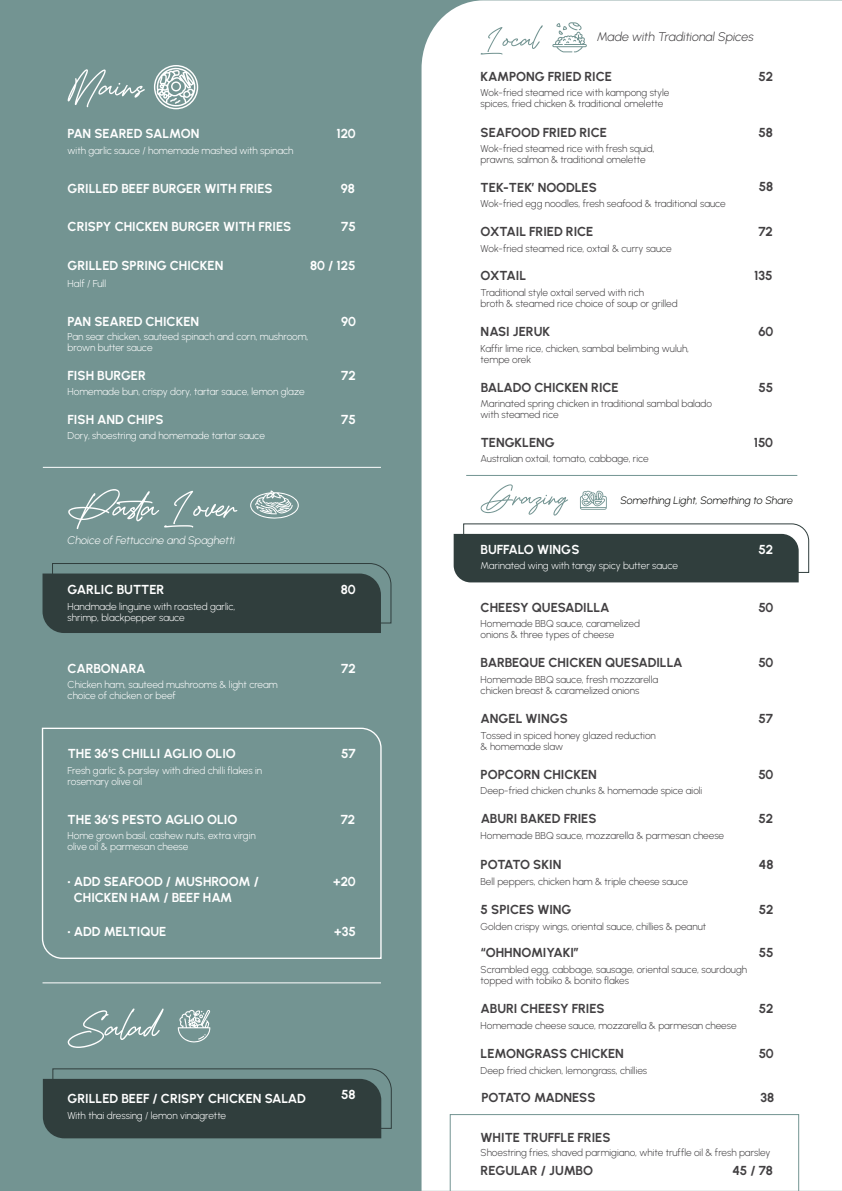
<style>
.page{position:relative;width:842px;height:1191px;background:#739492}
.page>*{position:absolute;margin:0;border:0;box-sizing:border-box;transform-origin:0 0}
.t1{font:70px "Drive Hearts";color:#fff}
.t2{font:52.5px "Drive Hearts";color:#739492}
.t3{font:52.2px "Drive Hearts";color:#739492}
.t4{font:700 13px "Urbanist";color:#424042}
.t5{font:700 13px/15.6px "Urbanist";color:#fff}
.t6{font:700 13px "Urbanist";letter-spacing:-.02em;color:#424042}
.t7{font:italic 300 12.5px "Urbanist";letter-spacing:-.005em;color:#424042}
.t8{font:italic 300 11px "Urbanist";letter-spacing:-.005em;color:#fff}
.t9{font:italic 300 10.7px "Urbanist";letter-spacing:-.005em;color:#040503}
.t10{font:300 10px/11px "Urbanist";letter-spacing:-.005em;color:#424042}
.t11{font:300 10px/11px "Urbanist";letter-spacing:-.005em;color:#fff}
</style>
<div class="page">
<svg style="left:41px;top:727px;width:341px;height:232px"></svg>
<svg style="left:250px;top:490px;width:49px;height:29px"></svg>
<hr style="left:43px;top:467px;width:338px;height:1px;background:#fff">
<hr style="left:43px;top:982px;width:338px;height:1px;background:#fff">
<div style="left:421px;top:0;width:421px;height:1190px;background:#fff"></div>
<hr style="left:466px;top:475px;width:331px;height:1px;background:#739492">
<svg style="left:552px;top:22px;width:35px;height:30px"></svg>
<div style="left:450px;top:1114px;width:349px;height:77px;background:#fff"></div>
<svg style="left:580px;top:490px;width:27px;height:20px"></svg>
<svg style="left:178px;top:1009px;width:32px;height:33px"></svg>
<svg style="left:154px;top:65px;width:44px;height:44px"></svg>
<svg style="left:43px;top:563px;width:349px;height:70px"></svg>
<svg style="left:43px;top:1068px;width:349px;height:70px"></svg>
<svg style="left:454px;top:523px;width:356px;height:59px;background:#586363"></svg>
<h1 class="t1" style="left:70px;top:45px;width:76px">Mains</h1>
<h3 class="t5" style="left:68px;top:126px;width:133px">PAN SEARED SALMON</h3>
<p class="t11" style="left:68px;top:145px;width:227px">with garlic sauce / homemade mashed with spinach</p>
<h3 class="t5" style="left:68px;top:180px;width:206px">GRILLED BEEF BURGER WITH FRIES</h3>
<h3 class="t5" style="left:68px;top:219px;width:225px">CRISPY CHICKEN BURGER WITH FRIES</h3>
<h3 class="t5" style="left:68px;top:257px;width:157px">GRILLED SPRING CHICKEN</h3>
<p class="t11" style="left:68px;top:277px;width:40px">Half / Full</p>
<h3 class="t5" style="left:337px;top:125px;width:21px">120</h3>
<h3 class="t5" style="left:341px;top:180px;width:16px">98</h3>
<h3 class="t5" style="left:341px;top:219px;width:16px">75</h3>
<h3 class="t5" style="left:310px;top:257px;width:47px">80 / 125</h3>
<h3 class="t5" style="left:68px;top:313px;width:133px">PAN SEARED CHICKEN</h3>
<h3 class="t5" style="left:341px;top:313px;width:16px">90</h3>
<p class="t11" style="left:68px;top:331px;width:242px">Pan sear chicken, sauteed spinach and corn, mushroom, brown butter sauce</p>
<h3 class="t5" style="left:68px;top:367px;width:80px">FISH BURGER</h3>
<h3 class="t5" style="left:341px;top:367px;width:16px">72</h3>
<p class="t11" style="left:68px;top:385px;width:238px">Homemade bun, crispy dory, tartar sauce, lemon glaze</p>
<h3 class="t5" style="left:68px;top:411px;width:97px">FISH AND CHIPS</h3>
<h3 class="t5" style="left:341px;top:411px;width:16px">75</h3>
<p class="t11" style="left:68px;top:430px;width:199px">Dory, shoestring and homemade tartar sauce</p>
<h1 class="t1" style="left:68px;top:466px;width:171px">Pasta Lover</h1>
<p class="t8" style="left:68px;top:532px;width:169px">Choice of Fettuccine and Spaghetti</p>
<h3 class="t5" style="left:68px;top:581px;width:98px">GARLIC BUTTER</h3>
<p class="t11" style="left:68px;top:600px;width:169px">Handmade linguine with roasted garlic, shrimp, blackpepper sauce</p>
<h3 class="t5" style="left:341px;top:581px;width:16px">80</h3>
<h3 class="t5" style="left:68px;top:660px;width:80px">CARBONARA</h3>
<p class="t11" style="left:68px;top:678px;width:212px">Chicken ham, sauteed mushrooms &amp; light cream choice of chicken or beef</p>
<h3 class="t5" style="left:341px;top:660px;width:16px">72</h3>
<h3 class="t5" style="left:68px;top:745px;width:170px">THE 36’S CHILLI AGLIO OLIO</h3>
<p class="t11" style="left:68px;top:764px;width:196px">Fresh garlic &amp; parsley with dried chilli flakes in rosemary olive oil</p>
<h3 class="t5" style="left:341px;top:745px;width:16px">57</h3>
<h3 class="t5" style="left:68px;top:811px;width:171px">THE 36’S PESTO AGLIO OLIO</h3>
<p class="t11" style="left:68px;top:829px;width:190px">Home grown basil, cashew nuts, extra virgin olive oil &amp; parmesan cheese</p>
<h3 class="t5" style="left:74px;top:873px;width:187px;text-indent:-6px">• ADD SEAFOOD / MUSHROOM /<br>CHICKEN HAM / BEEF HAM</h3>
<h3 class="t5" style="left:68px;top:922px;width:100px">• ADD MELTIQUE</h3>
<h3 class="t5" style="left:341px;top:811px;width:16px">72</h3>
<h3 class="t5" style="left:333px;top:873px;width:24px">+20</h3>
<h3 class="t5" style="left:334px;top:922px;width:23px">+35</h3>
<h1 class="t1" style="left:70px;top:985px;width:90px">Salad</h1>
<h3 class="t5" style="left:68px;top:1090px;width:240px">GRILLED BEEF / CRISPY CHICKEN SALAD</h3>
<p class="t11" style="left:68px;top:1109px;width:160px">With thai dressing / lemon vinaigrette</p>
<h3 class="t5" style="left:341px;top:1086px;width:16px">58</h3>
<h2 class="t2" style="left:484px;top:8px;width:56px">Local</h2>
<p class="t7" style="left:597px;top:29px;width:158px">Made with Traditional Spices</p>
<h3 class="t4" style="left:481px;top:68px;width:133px">KAMPONG FRIED RICE</h3>
<h3 class="t4" style="left:758px;top:68px;width:16px">52</h3>
<p class="t10" style="left:481px;top:87px;width:190px">Wok-fried steamed rice with kampong style spices, fried chicken &amp; traditional omelette</p>
<h3 class="t4" style="left:481px;top:124px;width:128px">SEAFOOD FRIED RICE</h3>
<p class="t10" style="left:481px;top:143px;width:176px">Wok-fried steamed rice with fresh squid, prawns, salmon &amp; traditional omelette</p>
<h3 class="t4" style="left:758px;top:124px;width:16px">58</h3>
<h3 class="t4" style="left:481px;top:179px;width:118px">TEK-TEK’ NOODLES</h3>
<p class="t10" style="left:481px;top:198px;width:247px">Wok-fried egg noodles, fresh seafood &amp; traditional sauce</p>
<h3 class="t4" style="left:759px;top:178px;width:16px">58</h3>
<h3 class="t4" style="left:481px;top:223px;width:114px">OXTAIL FRIED RICE</h3>
<p class="t10" style="left:481px;top:242px;width:193px">Wok-fried steamed rice, oxtail &amp; curry sauce</p>
<h3 class="t4" style="left:481px;top:267px;width:47px">OXTAIL</h3>
<p class="t10" style="left:481px;top:287px;width:199px">Traditional style oxtail served with rich<br>broth &amp; steamed rice choice of soup or grilled</p>
<h3 class="t4" style="left:758px;top:223px;width:16px">72</h3>
<h3 class="t4" style="left:754px;top:267px;width:20px">135</h3>
<h3 class="t4" style="left:481px;top:323px;width:71px">NASI JERUK</h3>
<p class="t10" style="left:481px;top:342px;width:210px">Kaffir lime rice, chicken, sambal belimbing wuluh, tempe orek</p>
<h3 class="t4" style="left:758px;top:323px;width:16px">60</h3>
<h3 class="t4" style="left:481px;top:378px;width:140px">BALADO CHICKEN RICE</h3>
<p class="t10" style="left:481px;top:398px;width:233px">Marinated spring chicken in traditional sambal balado with steamed rice</p>
<h3 class="t4" style="left:758px;top:378px;width:16px">55</h3>
<h3 class="t4" style="left:481px;top:433px;width:76px">TENGKLENG</h3>
<p class="t10" style="left:481px;top:453px;width:170px">Australian oxtail, tomato, cabbage, rice</p>
<h3 class="t4" style="left:754px;top:433px;width:21px">150</h3>
<h3 class="t3" style="left:482px;top:466px;width:87px">Grazing</h3>
<p class="t9" style="left:620px;top:493px;width:174px">Something Light, Something to Share</p>
<h3 class="t5" style="left:481px;top:541px;width:100px">BUFFALO WINGS</h3>
<p class="t11" style="left:481px;top:559px;width:199px">Marinated wing with tangy spicy butter sauce</p>
<h3 class="t5" style="left:758px;top:541px;width:16px">52</h3>
<h3 class="t4" style="left:481px;top:599px;width:130px">CHEESY QUESADILLA</h3>
<p class="t10" style="left:481px;top:617px;width:161px">Homemade BBQ sauce, caramelized onions &amp; three types of cheese</p>
<h3 class="t4" style="left:481px;top:653px;width:204px">BARBEQUE CHICKEN QUESADILLA</h3>
<p class="t10" style="left:481px;top:673px;width:179px">Homemade BBQ sauce, fresh mozzarella chicken breast &amp; caramelized onions</p>
<h3 class="t4" style="left:758px;top:599px;width:16px">50</h3>
<h3 class="t4" style="left:758px;top:653px;width:16px">50</h3>
<h3 class="t4" style="left:481px;top:710px;width:89px">ANGEL WINGS</h3>
<p class="t10" style="left:481px;top:729px;width:177px">Tossed in spiced honey glazed reduction &amp; homemade slaw</p>
<h3 class="t4" style="left:758px;top:710px;width:16px">57</h3>
<h3 class="t4" style="left:481px;top:766px;width:118px">POPCORN CHICKEN</h3>
<h3 class="t4" style="left:758px;top:766px;width:16px">50</h3>
<p class="t10" style="left:481px;top:785px;width:223px">Deep-fried chicken chunks &amp; homemade spice aioli</p>
<h3 class="t4" style="left:481px;top:810px;width:117px">ABURI BAKED FRIES</h3>
<p class="t10" style="left:481px;top:830px;width:245px">Homemade BBQ sauce, mozzarella &amp; parmesan cheese</p>
<h3 class="t4" style="left:758px;top:810px;width:16px">52</h3>
<h3 class="t6" style="left:481px;top:855px;width:82px">POTATO SKIN</h3>
<p class="t10" style="left:481px;top:875px;width:209px">Bell peppers, chicken ham &amp; triple cheese sauce</p>
<h3 class="t4" style="left:759px;top:855px;width:16px">48</h3>
<h3 class="t4" style="left:481px;top:900px;width:92px">5 SPICES WING</h3>
<p class="t10" style="left:481px;top:920px;width:227px">Golden crispy wings, oriental sauce, chillies &amp; peanut</p>
<h3 class="t4" style="left:759px;top:900px;width:16px">52</h3>
<h3 class="t4" style="left:481px;top:944px;width:100px">“OHHNOMIYAKI”</h3>
<p class="t10" style="left:481px;top:964px;width:268px">Scrambled egg, cabbage, sausage, oriental sauce, sourdough topped with tobiko &amp; bonito flakes</p>
<h3 class="t4" style="left:759px;top:944px;width:16px">55</h3>
<h3 class="t4" style="left:481px;top:1000px;width:126px">ABURI CHEESY FRIES</h3>
<p class="t10" style="left:481px;top:1019px;width:257px">Homemade cheese sauce, mozzarella &amp; parmesan cheese</p>
<h3 class="t4" style="left:759px;top:1000px;width:16px">52</h3>
<h3 class="t4" style="left:481px;top:1044px;width:145px">LEMONGRASS CHICKEN</h3>
<p class="t10" style="left:481px;top:1064px;width:168px">Deep fried chicken, lemongrass, chillies</p>
<h3 class="t4" style="left:759px;top:1044px;width:16px">50</h3>
<h3 class="t4" style="left:481px;top:1089px;width:116px">POTATO MADNESS</h3>
<h3 class="t4" style="left:760px;top:1089px;width:15px">38</h3>
<h3 class="t4" style="left:481px;top:1128px;width:131px">WHITE TRUFFLE FRIES</h3>
<h3 class="t4" style="left:481px;top:1162px;width:114px">REGULAR / JUMBO</h3>
<p class="t10" style="left:481px;top:1147px;width:291px">Shoestring fries, shaved parmigiano, white truffle oil &amp; fresh parsley</p>
<h3 class="t4" style="left:732px;top:1162px;width:42px">45 / 78</h3>
</div>
